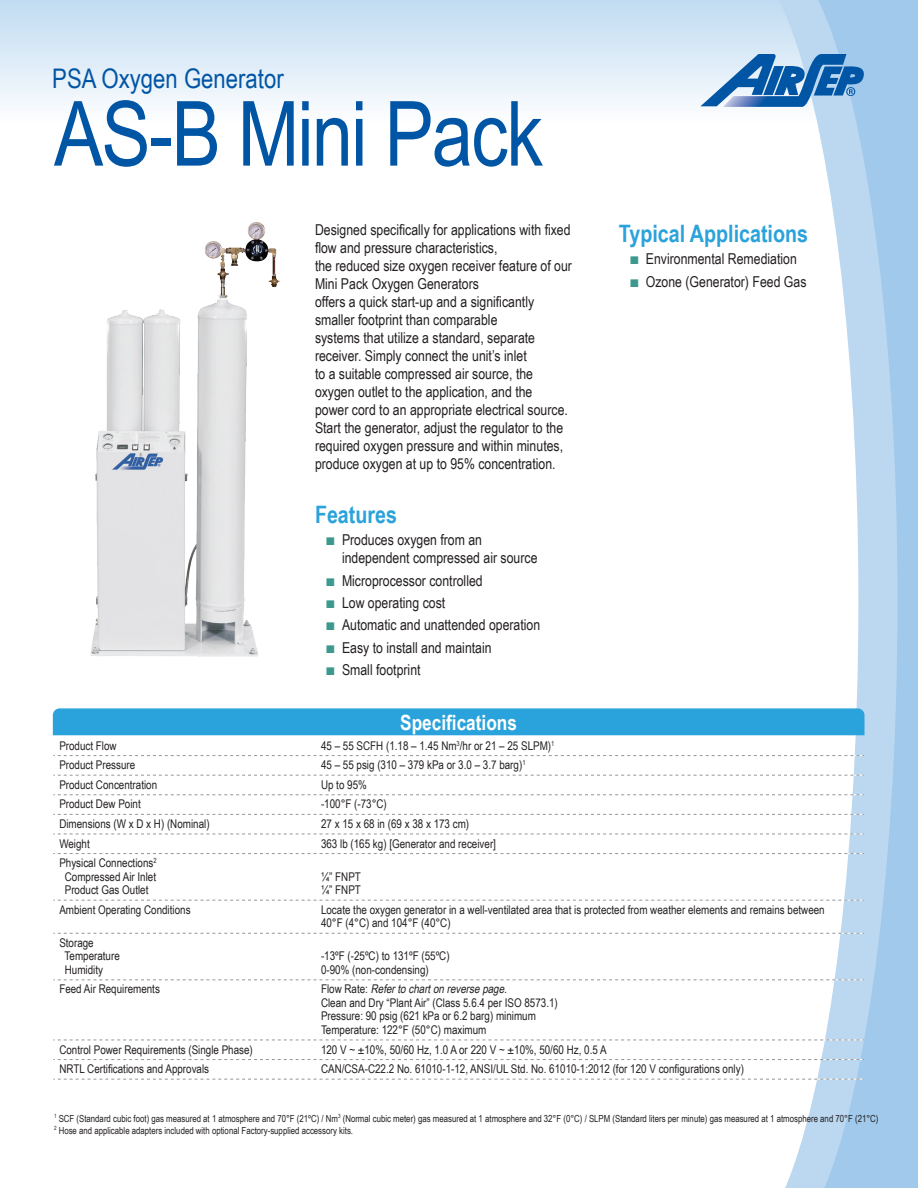
<style>
.page{position:relative;width:918px;height:1188px;background:#fff}
.page>*{position:absolute;margin:0;border:0;box-sizing:border-box;transform-origin:0 0}
.t1{font:90px "Arial Narrow";letter-spacing:-.02em;color:#0155a5}
.t2{font:27px "Arial Narrow";color:#0155a5}
.Large_Subhead{font:700 24px "Arial Narrow";color:#2aa2db}
.Table_Headings{font:700 21px "Arial Narrow";color:#fff}
.Paragraphs{font:15px/18px "Arial Narrow";color:#231f20}
.Specs_Table{font:12px/13.5px "Arial Narrow";color:#231f20}
.Specs_Table-2{font:italic 12px "Arial Narrow";color:#231f20}
.t3{font:9.75px/12px "Arial Narrow";color:#231f20}
.s1{font-family:"Arial";font-size:16.5px;color:#3d998d}
.s2{font-style:normal}
</style>
<div class="page">
<div style="left:0;top:0;width:918px;height:125px;background:linear-gradient(to bottom,#c0dbf1,#fefefe)"></div>
<svg style="left:770px;top:0;width:40px;height:1188px"></svg>
<svg style="left:810px;top:0;width:108px;height:1188px"></svg>
<svg style="left:700px;top:54px;width:164px;height:53px;background:#669acb"></svg>
<svg style="left:53px;top:755px;width:811px;height:1px"></svg>
<svg style="left:53px;top:775px;width:811px;height:1px"></svg>
<svg style="left:53px;top:794px;width:811px;height:1px"></svg>
<svg style="left:53px;top:814px;width:811px;height:1px"></svg>
<svg style="left:53px;top:834px;width:811px;height:1px"></svg>
<svg style="left:53px;top:853px;width:811px;height:1px"></svg>
<svg style="left:53px;top:900px;width:811px;height:1px"></svg>
<svg style="left:53px;top:933px;width:811px;height:1px"></svg>
<svg style="left:53px;top:979px;width:811px;height:1px"></svg>
<svg style="left:53px;top:1040px;width:811px;height:1px"></svg>
<svg style="left:53px;top:1059px;width:811px;height:1px"></svg>
<svg style="left:53px;top:1079px;width:811px;height:1px"></svg>
<div style="left:53px;top:708px;width:811px;height:27px;background:#2aa2db"></div>
<img style="left:90px;top:222px;width:190px;height:435px">
<p class="t2" style="left:52px;top:59px;width:233px">PSA Oxygen Generator</p>
<p class="t1" style="left:54px;top:68px;width:491px">AS-B Mini Pack</p>
<p class="Paragraphs" style="left:315px;top:221px;width:257px">Designed specifically for applications with fixed flow and pressure characteristics,</p>
<p class="Paragraphs" style="left:315px;top:257px;width:259px">the reduced size oxygen receiver feature of our<br>Mini Pack Oxygen Generators</p>
<p class="Paragraphs" style="left:315px;top:293px;width:221px">offers a quick start-up and a significantly smaller footprint than comparable</p>
<p class="Paragraphs" style="left:315px;top:329px;width:222px">systems that utilize a standard, separate receiver. Simply connect the unit’s inlet</p>
<p class="Paragraphs" style="left:315px;top:365px;width:220px">to a suitable compressed air source, the oxygen outlet to the application, and the</p>
<p class="Paragraphs" style="left:315px;top:401px;width:254px">power cord to an appropriate electrical source.<br>Start the generator, adjust the regulator to the</p>
<p class="Paragraphs" style="left:315px;top:437px;width:250px">required oxygen pressure and within minutes,</p>
<p class="Paragraphs" style="left:315px;top:455px;width:242px">produce oxygen at up to 95% concentration.</p>
<p class="Large_Subhead" style="left:315px;top:496px;width:84px">Features</p>
<p class="Paragraphs" style="left:342px;top:530px;width:197px;text-indent:-16px"><span class="s1">■</span> Produces oxygen from an independent compressed air source</p>
<p class="Paragraphs" style="left:326px;top:571px;width:159px"><span class="s1">■</span> Microprocessor controlled</p>
<p class="Paragraphs" style="left:326px;top:593px;width:121px"><span class="s1">■</span> Low operating cost</p>
<p class="Paragraphs" style="left:326px;top:615px;width:216px"><span class="s1">■</span> Automatic and unattended operation</p>
<p class="Paragraphs" style="left:326px;top:638px;width:168px"><span class="s1">■</span> Easy to install and maintain</p>
<p class="Paragraphs" style="left:326px;top:660px;width:97px"><span class="s1">■</span> Small footprint</p>
<p class="Table_Headings" style="left:400px;top:706px;width:118px">Specifications</p>
<p class="Specs_Table" style="left:59px;top:738px;width:59px">Product Flow</p>
<p class="Specs_Table" style="left:321px;top:738px;width:235px">45 – 55 SCFH (1.18 – 1.45 Nm<sup>3</sup>/hr or 21 – 25 SLPM)<sup>1</sup></p>
<p class="Specs_Table" style="left:59px;top:758px;width:78px">Product Pressure</p>
<p class="Specs_Table" style="left:321px;top:758px;width:206px">45 – 55 psig (310 – 379 kPa or 3.0 – 3.7 barg)<sup>1</sup></p>
<p class="Specs_Table" style="left:59px;top:777px;width:99px">Product Concentration</p>
<p class="Specs_Table" style="left:321px;top:777px;width:47px">Up to 95%</p>
<p class="Specs_Table" style="left:59px;top:797px;width:83px">Product Dew Point</p>
<p class="Specs_Table" style="left:321px;top:797px;width:67px">-100°F (-73°C)</p>
<p class="Specs_Table" style="left:59px;top:817px;width:152px">Dimensions (W x D x H) (Nominal)</p>
<p class="Specs_Table" style="left:321px;top:817px;width:150px">27 x 15 x 68 in (69 x 38 x 173 cm)</p>
<p class="Specs_Table" style="left:59px;top:836px;width:32px">Weight</p>
<p class="Specs_Table" style="left:321px;top:836px;width:177px">363 lb (165 kg) [Generator and receiver]</p>
<p class="Specs_Table" style="left:59px;top:856px;width:99px">Physical Connections<sup>2</sup></p>
<p class="Specs_Table" style="left:65px;top:869px;width:93px">Compressed Air Inlet<br>Product Gas Outlet</p>
<p class="Specs_Table" style="left:321px;top:869px;width:41px">¼” FNPT</p>
<p class="Specs_Table" style="left:321px;top:883px;width:41px">¼” FNPT</p>
<p class="Large_Subhead" style="left:619px;top:215px;width:191px">Typical Applications</p>
<p class="Paragraphs" style="left:629px;top:249px;width:169px"><span class="s1">■</span> Environmental Remediation</p>
<p class="Paragraphs" style="left:629px;top:272px;width:179px"><span class="s1">■</span> Ozone (Generator) Feed Gas</p>
<p class="Specs_Table" style="left:59px;top:902px;width:133px">Ambient Operating Conditions</p>
<p class="Specs_Table" style="left:321px;top:902px;width:505px">Locate the oxygen generator in a well-ventilated area that is protected from weather elements and remains between<br>40°F (4°C) and 104°F (40°C)</p>
<p class="Specs_Table" style="left:59px;top:935px;width:36px">Storage</p>
<p class="Specs_Table" style="left:65px;top:949px;width:57px">Temperature</p>
<p class="Specs_Table" style="left:65px;top:962px;width:40px">Humidity</p>
<p class="Specs_Table" style="left:321px;top:949px;width:130px">-13ºF (-25ºC) to 131ºF (55ºC)</p>
<p class="Specs_Table" style="left:321px;top:962px;width:109px">0-90% (non-condensing)</p>
<p class="Specs_Table" style="left:59px;top:982px;width:102px">Feed Air Requirements</p>
<p class="Specs_Table-2" style="left:321px;top:980px;width:190px"><span class="s2">F l o w R a t e :</span> Refertochartonreversepage.</p>
<p class="Specs_Table" style="left:321px;top:996px;width:238px">Clean and Dry “Plant Air” (Class 5.6.4 per ISO 8573.1)</p>
<p class="Specs_Table" style="left:321px;top:1009px;width:216px">Pressure: 90 psig (621 kPa or 6.2 barg) minimum</p>
<p class="Specs_Table" style="left:321px;top:1023px;width:167px">Temperature: 122°F (50°C) maximum</p>
<p class="Specs_Table" style="left:59px;top:1042px;width:195px">Control Power Requirements (Single Phase)</p>
<p class="Specs_Table" style="left:321px;top:1042px;width:287px">120 V ~ ±10%, 50/60 Hz, 1.0 A or 220 V ~ ±10%, 50/60 Hz, 0.5 A</p>
<p class="Specs_Table" style="left:59px;top:1062px;width:151px">NRTL Certifications and Approvals</p>
<p class="Specs_Table" style="left:321px;top:1062px;width:424px">CAN/CSA-C22.2 No. 61010-1-12, ANSI/UL Std. No. 61010-1:2012 (for 120 V configurations only)</p>
<p class="t3" style="left:54px;top:1112px;width:826px"><sup>1</sup> SCF (Standard cubic foot) gas measured at 1 atmosphere and 70°F (21ºC) / Nm<sup>3</sup> (Normal cubic meter) gas measured at 1 atmosphere and 32°F (0°C) / SLPM (Standard liters per minute) gas measured at 1 atmosphere and 70°F (21°C)<br><sup>2</sup> Hose and applicable adapters included with optional Factory-supplied accessory kits.</p>
</div>
